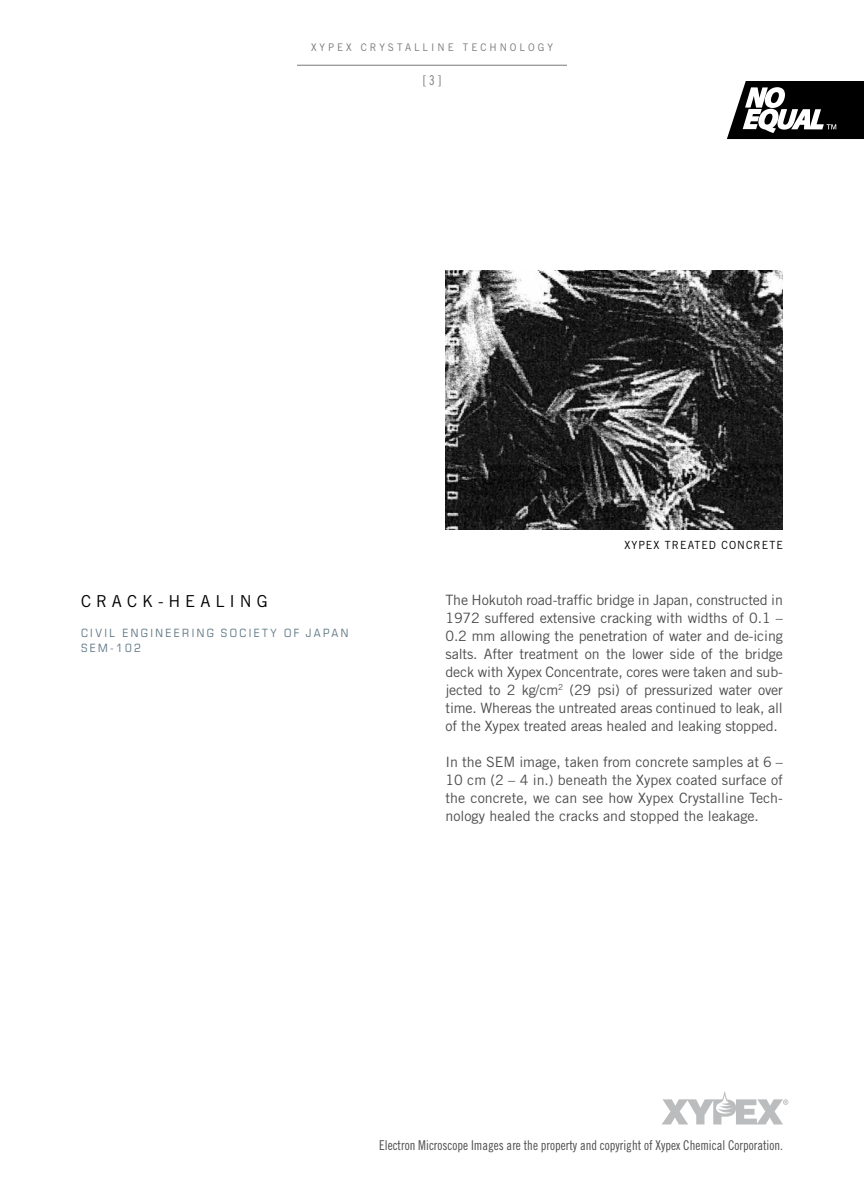
<style>
.page{position:relative;width:864px;height:1188px;background:#fff}
.page>*{position:absolute;margin:0;border:0;box-sizing:border-box;transform-origin:0 0}
.t1{font:16.5px "Trade Gothic";letter-spacing:.3em;color:#000}
.t2{font:14.25px/18px "Trade Gothic";letter-spacing:-.01em;color:#4d4d4f;text-align:justify}
.t3{font:13.5px "Trade Gothic Cond Eighteen";color:#4d4d4f;scale:.95 1}
.t4{font:13.5px "Trade Gothic Cond Eighteen";color:#77787b;scale:.95 1}
.t5{font:condensed 11.4px/14.4px "Eurostile";letter-spacing:.2em;color:#5d7683;scale:1.05 1}
.t6{font:11.25px "Trade Gothic";letter-spacing:.1em;color:#000;scale:.95 1}
.t7{font:10.5px "Trade Gothic";letter-spacing:.3em;color:#77787b;scale:.95 1}
</style>
<div class="page">
<hr style="left:297px;top:65px;width:270px;height:1px;background:#77787b">
<img style="left:446px;top:270px;width:337px;height:259px">
<svg style="left:662px;top:1091px;width:126px;height:33px"></svg>
<svg style="left:727px;top:81px;width:137px;height:58px"></svg>
<p class="t7" style="left:311px;top:41px;width:256px">XYPEX CRYSTALLINE TECHNOLOGY</p>
<p class="t4" style="left:423px;top:72px;width:21px">[ 3 ]</p>
<p class="t6" style="left:624px;top:538px;width:168px">XYPEX TREATED CONCRETE</p>
<p class="t1" style="left:81px;top:591px;width:188px">CRACK-HEALING</p>
<p class="t5" style="left:81px;top:626px;width:256px">CIVIL ENGINEERING SOCIETY OF JAPAN<br>SEM-102</p>
<p class="t2" style="left:445px;top:591px;width:339px">The Hokutoh road-traffic bridge in Japan, constructed in 1972 suffered extensive cracking with widths of 0.1 – 0.2 mm allowing the penetration of water and de-icing salts. After treatment on the lower side of the bridge deck with Xypex Concentrate, cores were taken and sub&shy;jected to 2 kg/cm<sup>2</sup> (29 psi) of pressurized water over time. Whereas the untreated areas continued to leak, all of the Xypex treated areas healed and leaking stopped.</p>
<p class="t2" style="left:445px;top:753px;width:339px">In the SEM image, taken from concrete samples at 6 – 10 cm (2 – 4 in.) beneath the Xypex coated surface of the concrete, we can see how Xypex Crystalline Tech&shy;nology healed the cracks and stopped the leakage.</p>
<p class="t3" style="left:379px;top:1137px;width:427px">Electron Microscope Images are the property and copyright of Xypex Chemical Corporation.</p>
</div>
